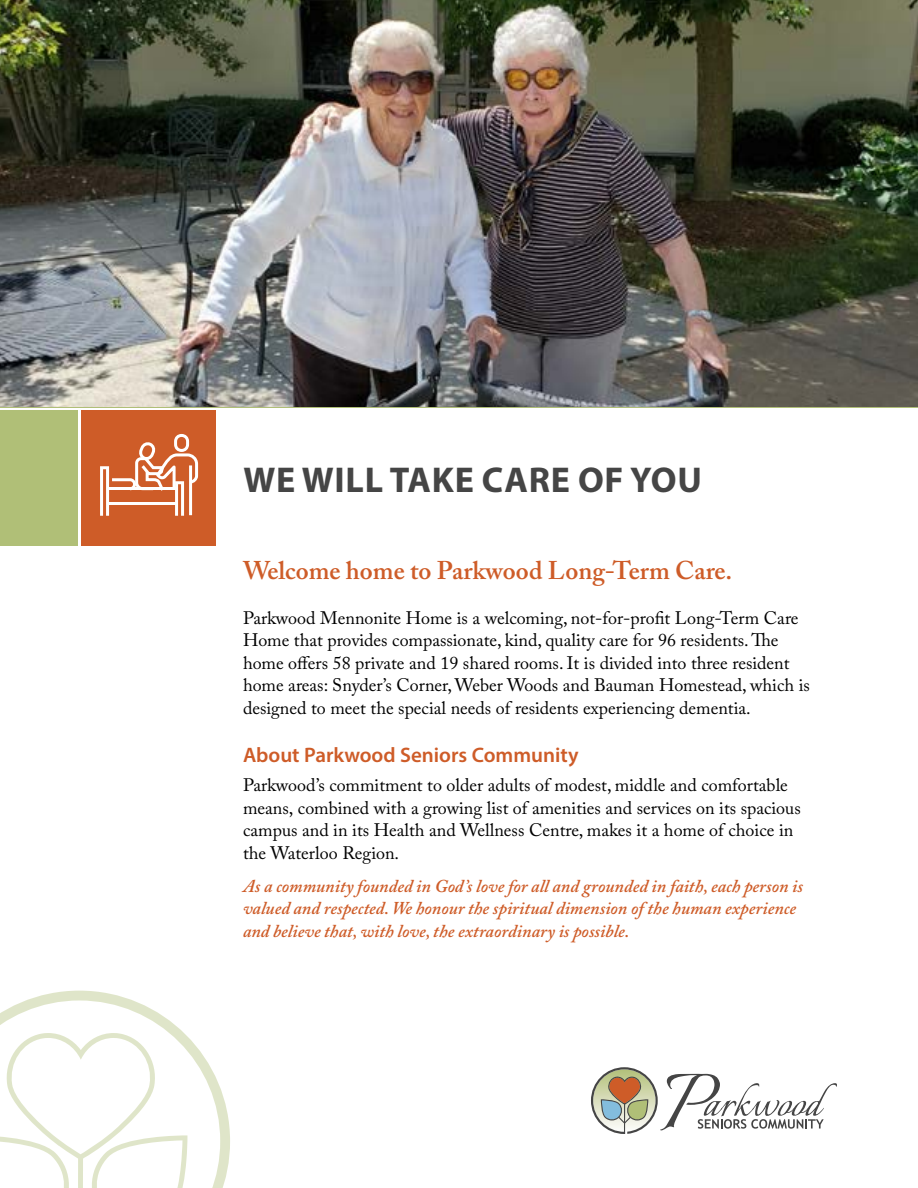
<style>
.page{position:relative;width:918px;height:1188px;background:#fff}
.page>*{position:absolute;margin:0;border:0;box-sizing:border-box;transform-origin:0 0}
.t1{font:700 36px "Myriad Pro";letter-spacing:.02em;color:#454545}
.t2{font:600 25.5px "Adobe Caslon Pro";color:#ce5c28}
.t3{font:600 21px "Myriad Pro";color:#ce5c28}
.t4{font:18px/22.5px "Adobe Caslon Pro";color:#000}
.t5{font:italic 600 18px/22.5px "Adobe Caslon Pro";color:#ce5c28}
</style>
<div class="page">
<div style="left:0;top:410px;width:78px;height:135px;background:#b0bf77"></div>
<svg style="left:0;top:406px;width:918px;height:1px"></svg>
<div style="left:81px;top:410px;width:135px;height:135px;background:#ce5c28"></div>
<div style="left:174px;top:434px;width:15px;height:18px;border:3px solid #fff;border-radius:6px"></div>
<svg style="left:100px;top:441px;width:99px;height:75px"></svg>
<svg style="left:0;top:991px;width:230px;height:197px"></svg>
<svg style="left:0;top:1033px;width:187px;height:155px"></svg>
<svg style="left:591px;top:1067px;width:246px;height:67px"></svg>
<img style="left:0;top:0;width:918px;height:406px">
<h1 class="t1" style="left:243px;top:457px;width:460px">WE WILL TAKE CARE OF YOU</h1>
<h2 class="t2" style="left:243px;top:555px;width:491px">Welcome home to Parkwood Long-Term Care.</h2>
<p class="t4" style="left:243px;top:607px;width:568px">Parkwood Mennonite Home is a welcoming, not-for-profit Long-Term Care Home that provides compassionate, kind, quality care for 96 residents. The home offers 58 private and 19 shared rooms. It is divided into three resident home areas: Snyder’s Corner, Weber Woods and Bauman Homestead, which is designed to meet the special needs of residents experiencing dementia.</p>
<p class="t3" style="left:243px;top:742px;width:337px">About Parkwood Seniors Community</p>
<p class="t4" style="left:243px;top:774px;width:559px">Parkwood’s commitment to older adults of modest, middle and comfortable means, combined with a growing list of amenities and services on its spacious campus and in its Health and Wellness Centre, makes it a home of choice in the Waterloo Region.</p>
<p class="t5" style="left:243px;top:874px;width:562px">As a community founded in God’s love for all and grounded in faith, each person is valued and respected. We honour the spiritual dimension of the human experience and believe that, with love, the extraordinary is possible.</p>
</div>
